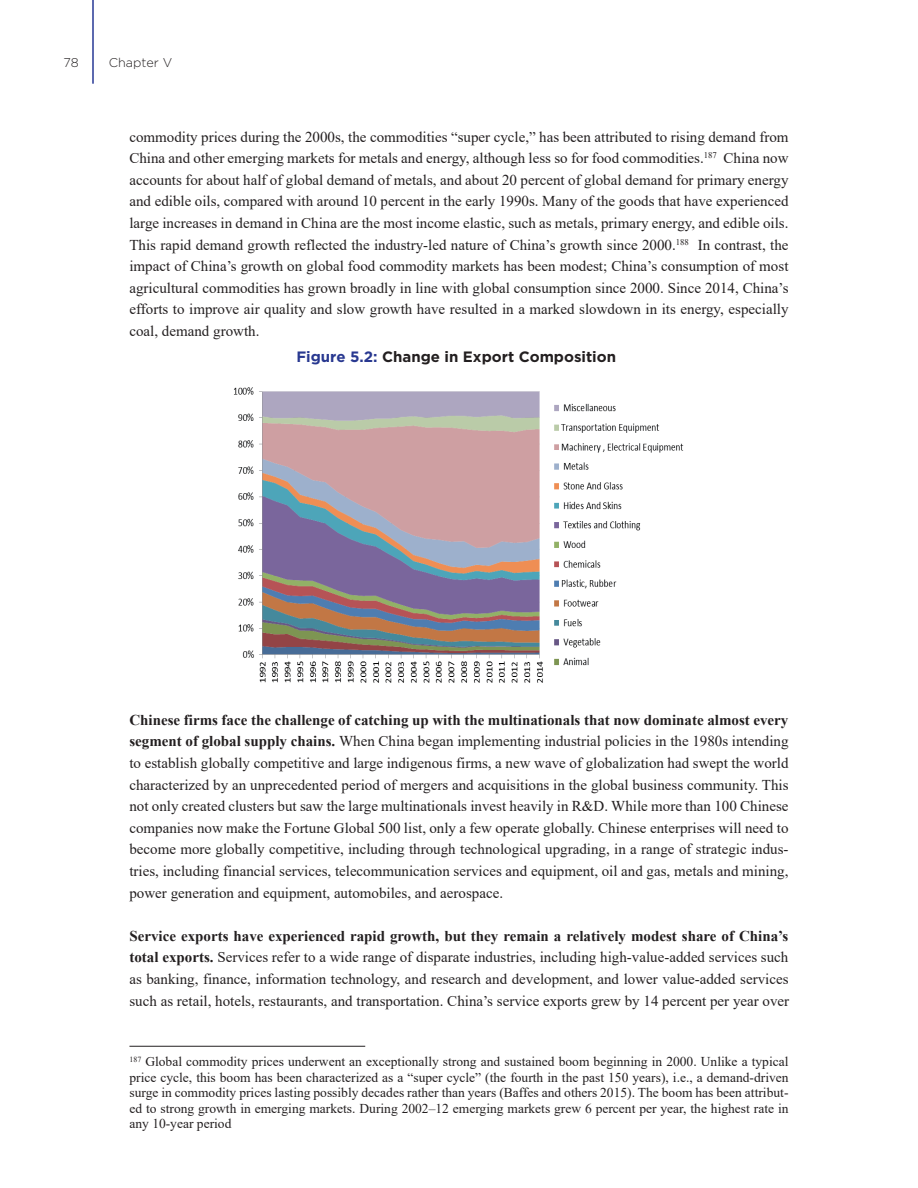
<style>
.page{position:relative;width:918px;height:1188px;background:#fff}
.page>*{position:absolute;margin:0;border:0;box-sizing:border-box;transform-origin:0 0}
.t1{font:15px/21.6px "Times New Roman";color:#231f20;text-align:justify}
.t2{font:700 15px "Gotham";color:#231f20}
.t3{font:13.5px/15.6px "Times New Roman";color:#231f20;text-align:justify}
.t4{font:300 12.6px "Gotham";color:#231f20}
.s1{color:#283890}
.s2{font-weight:700}
</style>
<div class="page">
<hr style="left:129px;top:1046px;width:236px;height:1px;background:#231f20">
<hr style="left:92px;top:0;width:2px;height:84px;background:#273895">
<img style="left:234px;top:387px;width:450px;height:296px">
<p class="t4" style="left:64px;top:55px;width:17px">78</p>
<p class="t4" style="left:109px;top:55px;width:65px">Chapter V</p>
<p class="t1" style="left:129px;top:125px;width:661px">commodity prices during the 2000s, the commodities “super cycle,” has been attributed to rising demand from China and other emerging markets for metals and energy, although less so for food commodities.<sup>187</sup> China now accounts for about half of global demand of metals, and about 20 percent of global demand for primary energy and edible oils, compared with around 10 percent in the early 1990s. Many of the goods that have experienced large increases in demand in China are the most income elastic, such as metals, primary energy, and edible oils.<br>This rapid demand growth reflected the industry-led nature of China’s growth since 2000.<sup>188</sup> In contrast, the impact of China’s growth on global food commodity markets has been modest; China’s consumption of most agricultural commodities has grown broadly in line with global consumption since 2000. Since 2014, China’s efforts to improve air quality and slow growth have resulted in a marked slowdown in its energy, especially coal, demand growth.</p>
<p class="t2" style="left:296px;top:347px;width:321px"><span class="s1">Figure 5.2:</span> Change in Export Composition</p>
<p class="t1" style="left:129px;top:708px;width:661px"><span class="s2">Chinese firms face the challenge of catching up with the multinationals that now dominate almost every segment of global supply chains.</span> When China began implementing industrial policies in the 1980s intending to establish globally competitive and large indigenous firms, a new wave of globalization had swept the world characterized by an unprecedented period of mergers and acquisitions in the global business community. This not only created clusters but saw the large multinationals invest heavily in R&amp;D. While more than 100 Chinese companies now make the Fortune Global 500 list, only a few operate globally. Chinese enterprises will need to become more globally competitive, including through technological upgrading, in a range of strategic indus&shy;tries, including financial services, telecommunication services and equipment, oil and gas, metals and mining, power generation and equipment, automobiles, and aerospace.</p>
<p class="t1" style="left:129px;top:924px;width:661px"><span class="s2">Service exports have experienced rapid growth, but they remain a relatively modest share of China’s total exports.</span> Services refer to a wide range of disparate industries, including high-value-added services such as banking, finance, information technology, and research and development, and lower value-added services such as retail, hotels, restaurants, and transportation. China’s service exports grew by 14 percent per year over</p>
<p class="t3" style="left:129px;top:1053px;width:661px"><sup>187</sup> Global commodity prices underwent an exceptionally strong and sustained boom beginning in 2000. Unlike a typical price cycle, this boom has been characterized as a “super cycle” (the fourth in the past 150 years), i.e., a demand-driven surge in commodity prices lasting possibly decades rather than years (Baffes and others 2015). The boom has been attribut&shy;ed to strong growth in emerging markets. During 2002–12 emerging markets grew 6 percent per year, the highest rate in any 10-year period</p>
</div>
